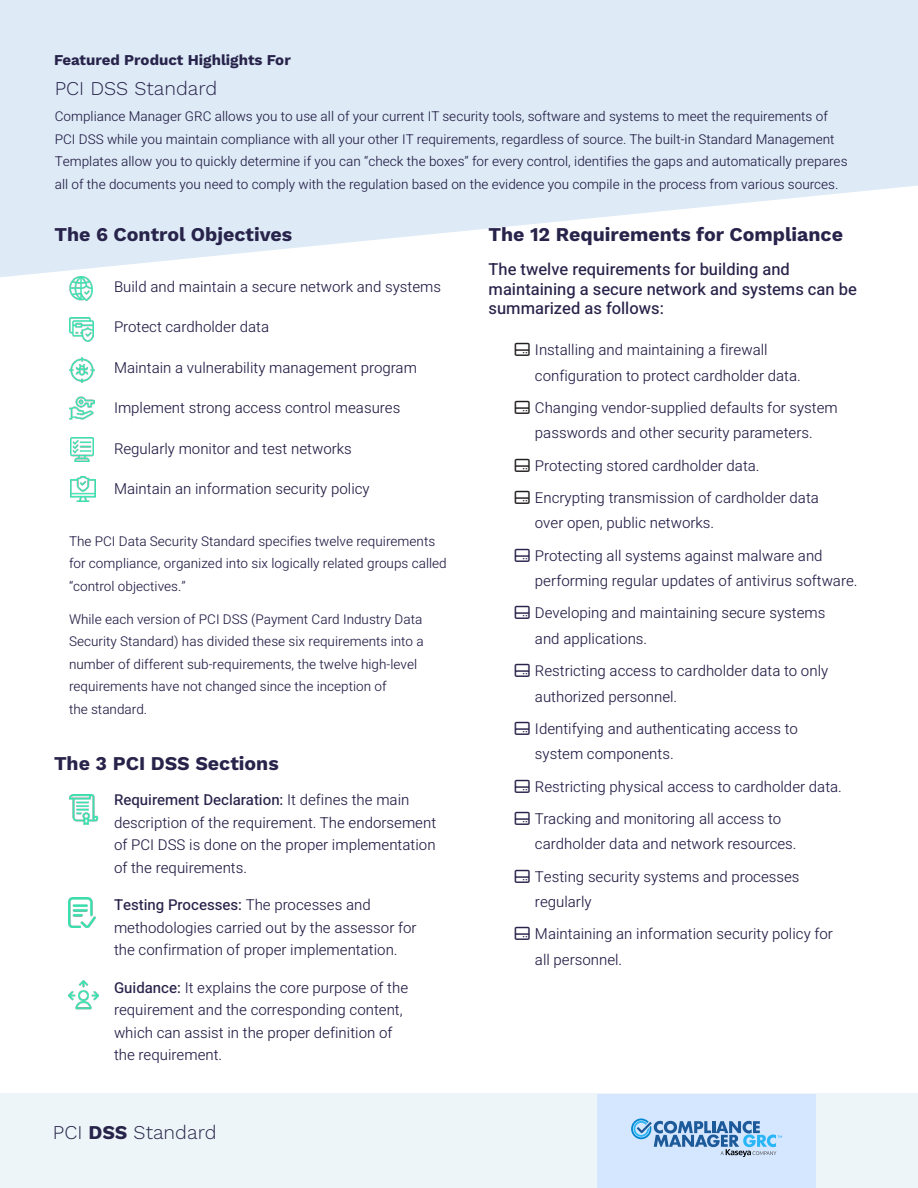
<style>
.page{position:relative;width:918px;height:1188px;background:#fff}
.page>*{position:absolute;margin:0;border:0;box-sizing:border-box;transform-origin:0 0}
.Paragraph_Headline{font:700 19.5px "Work Sans";color:#28234a}
.PARA__SUBHEAD{font:300 19.5px "Work Sans";color:#28234a}
.Paragraph{font:500 16.5px/19.5px "Heebo";color:#28234a}
.Paragraph-2{font:300 15px/25.5px "Heebo";color:#28234a}
.Paragraph-3{font:500 15px "Heebo";color:#28234a}
.Paragraph_Headline-2{font:700 15px "Work Sans";color:#28234a}
.Paragraph-4{font:300 13.5px/22.5px "Heebo";color:#28234a}
.s1{font-weight:300}
.s2{font-weight:500}
.s3{font-weight:700}
</style>
<div class="page">
<div style="left:0;top:1093px;width:918px;height:95px;background:#edf5f8"></div>
<div style="left:597px;top:1094px;width:219px;height:94px;background:#d5e6ff"></div>
<svg style="left:0;top:0;width:918px;height:277px;fill:#deebf7"></svg>
<svg style="left:631px;top:1118px;width:151px;height:39px"></svg>
<img style="left:69px;top:277px;width:24px;height:23px">
<img style="left:69px;top:317px;width:25px;height:25px">
<img style="left:69px;top:357px;width:26px;height:26px">
<img style="left:69px;top:396px;width:26px;height:24px">
<img style="left:70px;top:438px;width:24px;height:23px">
<img style="left:70px;top:477px;width:25px;height:25px">
<img style="left:69px;top:795px;width:30px;height:30px">
<img style="left:69px;top:897px;width:27px;height:31px">
<img style="left:69px;top:981px;width:30px;height:29px">
<p class="Paragraph_Headline-2" style="left:54px;top:52px;width:238px">Featured Product Highlights For</p>
<p class="PARA__SUBHEAD" style="left:55px;top:74px;width:164px">PCI DSS Standard</p>
<p class="Paragraph-4" style="left:55px;top:105px;width:781px">Compliance Manager GRC allows you to use all of your current IT security tools, software and systems to meet the requirements of<br>PCI DSS while you maintain compliance with all your other IT requirements, regardless of source. The built-in Standard Management</p>
<p class="Paragraph-4" style="left:55px;top:150px;width:794px">Templates allow you to quickly determine if you can “check the boxes” for every control, identifies the gaps and automatically prepares</p>
<p class="Paragraph-4" style="left:55px;top:173px;width:785px">all of the documents you need to comply with the regulation based on the evidence you compile in the process from various sources.</p>
<p class="Paragraph_Headline" style="left:54px;top:223px;width:239px">The 6 Control Objectives</p>
<p class="Paragraph-2" style="left:114px;top:274px;width:329px">Build and maintain a secure network and systems</p>
<p class="Paragraph-2" style="left:114px;top:315px;width:157px">Protect cardholder data</p>
<p class="Paragraph-2" style="left:114px;top:355px;width:304px">Maintain a vulnerability management program</p>
<p class="Paragraph-2" style="left:114px;top:396px;width:288px">Implement strong access control measures</p>
<p class="Paragraph-2" style="left:114px;top:436px;width:239px">Regularly monitor and test networks</p>
<p class="Paragraph-2" style="left:114px;top:477px;width:257px">Maintain an information security policy</p>
<p class="Paragraph-4" style="left:69px;top:530px;width:379px">The PCI Data Security Standard specifies twelve requirements for compliance, organized into six logically related groups called</p>
<p class="Paragraph-4" style="left:69px;top:575px;width:118px">“control objectives.”</p>
<p class="Paragraph-4" style="left:69px;top:608px;width:356px">While each version of PCI DSS (Payment Card Industry Data Security Standard) has divided these six requirements into a number of different sub-requirements, the twelve high-level requirements have not changed since the inception of<br>the standard.</p>
<p class="Paragraph_Headline" style="left:54px;top:752px;width:226px">The 3 PCI DSS Sections</p>
<p class="Paragraph-3" style="left:114px;top:791px;width:297px">Requirement Declaration: <span class="s1">It defines the main</span></p>
<p class="Paragraph-2" style="left:114px;top:812px;width:324px;line-height:22.5px;text-align:justify">description of the requirement. The endorsement of PCI DSS is done on the proper implementation of the requirements.</p>
<p class="Paragraph-3" style="left:114px;top:896px;width:258px">Testing Processes: <span class="s1">The processes and</span></p>
<p class="Paragraph-2" style="left:114px;top:917px;width:304px;line-height:22.5px">methodologies carried out by the assessor for the confirmation of proper implementation.</p>
<p class="Paragraph-2" style="left:114px;top:975px;width:296px"><span class="s2">Guidance:</span> It explains the core purpose of the</p>
<p class="Paragraph-2" style="left:114px;top:999px;width:290px;line-height:22.5px">requirement and the corresponding content, which can assist in the proper definition of the requirement.</p>
<h1 class="PARA__SUBHEAD" style="left:53px;top:1118px;width:165px">PCI <span class="s3">DSS</span> Standard</h1>
<p class="Paragraph_Headline" style="left:489px;top:223px;width:356px">The 12 Requirements for Compliance</p>
<p class="Paragraph" style="left:489px;top:260px;width:303px">The twelve requirements for building and</p>
<p class="Paragraph" style="left:489px;top:280px;width:370px">maintaining a secure network and systems can be summarized as follows:</p>
<p class="Paragraph-2" style="left:535px;top:337px;width:267px">Installing and maintaining a firewall configuration to protect cardholder data.</p>
<p class="Paragraph-2" style="left:535px;top:395px;width:304px">Changing vendor-supplied defaults for system passwords and other security parameters.</p>
<p class="Paragraph-2" style="left:535px;top:453px;width:226px">Protecting stored cardholder data.</p>
<p class="Paragraph-2" style="left:535px;top:485px;width:286px">Encrypting transmission of cardholder data over open, public networks.</p>
<p class="Paragraph-2" style="left:535px;top:543px;width:324px">Protecting all systems against malware and performing regular updates of antivirus software.</p>
<p class="Paragraph-2" style="left:535px;top:601px;width:292px">Developing and maintaining secure systems and applications.</p>
<p class="Paragraph-2" style="left:535px;top:658px;width:295px">Restricting access to cardholder data to only authorized personnel.</p>
<p class="Paragraph-2" style="left:535px;top:716px;width:264px">Identifying and authenticating access to system components.</p>
<p class="Paragraph-2" style="left:535px;top:774px;width:308px">Restricting physical access to cardholder data.</p>
<p class="Paragraph-2" style="left:535px;top:806px;width:263px">Tracking and monitoring all access to cardholder data and network resources.</p>
<p class="Paragraph-2" style="left:535px;top:864px;width:266px">Testing security systems and processes regularly</p>
<p class="Paragraph-2" style="left:535px;top:922px;width:300px">Maintaining an information security policy for all personnel.</p>
</div>
